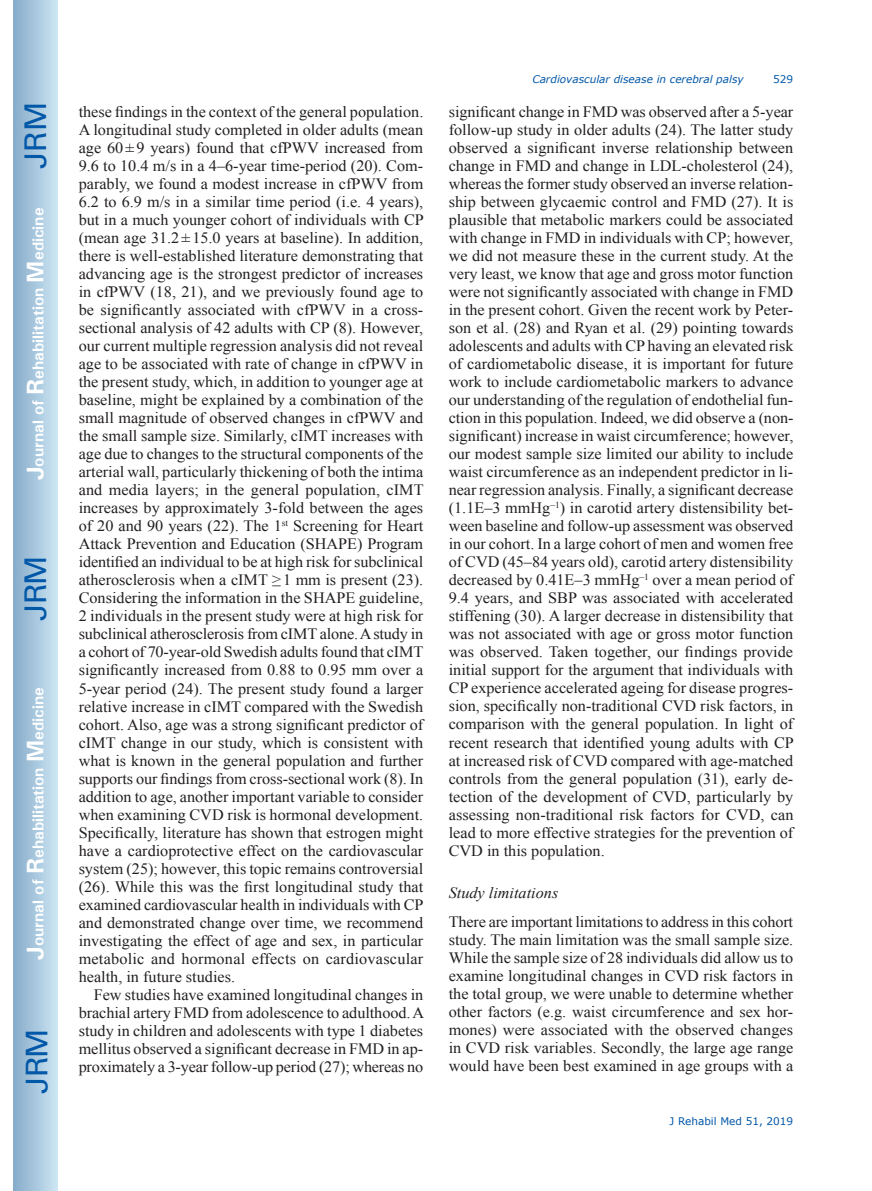
<style>
.page{position:relative;width:872px;height:1191px;background:#fff}
.page>*{position:absolute;margin:0;border:0;box-sizing:border-box;transform-origin:0 0}
.t1{font:30px "Univers";letter-spacing:-.03em;color:#0157a8}
.t2{font:15.75px/18px "Times New Roman";color:#231f20;text-align:justify}
.t3{font:700 15.75px "Univers";color:#fff}
.t4{font:italic 15.75px "Times New Roman";color:#231f20}
.t5{font:italic 10.5px "Verdana";color:#0157a8}
.t6{font:10.5px "Verdana";color:#0157a8}
.s1{font-size:24px}
</style>
<div class="page">
<div style="left:14px;top:0;width:43px;height:1191px;background:linear-gradient(to right,#88acca,#cbe5f2)"></div>
<h1 class="t1" style="left:18px;top:169px;width:68px;rotate:-90deg">JRM</h1>
<p class="t3" style="left:28px;top:480px;width:274px;rotate:-90deg"><span class="s1">J</span>ournal of <span class="s1">R</span>ehabilitation <span class="s1">M</span>edicine</p>
<h1 class="t1" style="left:18px;top:620px;width:67px;rotate:-90deg">JRM</h1>
<p class="t3" style="left:28px;top:959px;width:274px;rotate:-90deg"><span class="s1">J</span>ournal of <span class="s1">R</span>ehabilitation <span class="s1">M</span>edicine</p>
<h1 class="t1" style="left:19px;top:1093px;width:67px;rotate:-90deg">JRM</h1>
<p class="t2" style="left:79px;top:103px;width:347px">these findings in the context of the general population.<br>A longitudinal study completed in older adults (mean age 60±9 years) found that cfPWV increased from 9.6 to 10.4 m/s in a 4–6-year time-period (20). Com&shy;parably, we found a modest increase in cfPWV from 6.2 to 6.9 m/s in a similar time period (i.e. 4 years), but in a much younger cohort of individuals with CP (mean age 31.2±15.0 years at baseline). In addition, there is well-established literature demonstrating that advancing age is the strongest predictor of increases in cfPWV (18, 21), and we previously found age to be significantly associated with cfPWV in a cross&shy;sectional analysis of 42 adults with CP (8). However, our current multiple regression analysis did not reveal age to be associated with rate of change in cfPWV in the present study, which, in addition to younger age at baseline, might be explained by a combination of the small magnitude of observed changes in cfPWV and the small sample size. Similarly, cIMT increases with age due to changes to the structural components of the arterial wall, particularly thickening of both the intima and media layers; in the general population, cIMT increases by approximately 3-fold between the ages of 20 and 90 years (22). The 1<sup>st</sup> Screening for Heart Attack Prevention and Education (SHAPE) Program identified an individual to be at high risk for subclinical atherosclerosis when a cIMT ≥1 mm is present (23).<br>Considering the information in the SHAPE guideline, 2 individuals in the present study were at high risk for subclinical atherosclerosis from cIMT alone. A study in a cohort of 70-year-old Swedish adults found that cIMT significantly increased from 0.88 to 0.95 mm over a 5-year period (24). The present study found a larger relative increase in cIMT compared with the Swedish cohort. Also, age was a strong significant predictor of cIMT change in our study, which is consistent with what is known in the general population and further supports our findings from cross-sectional work (8). In addition to age, another important variable to consider when examining CVD risk is hormonal development.<br>Specifically, literature has shown that estrogen might have a cardioprotective effect on the cardiovascular system (25); however, this topic remains controversial (26). While this was the first longitudinal study that examined cardiovascular health in individuals with CP and demonstrated change over time, we recommend investigating the effect of age and sex, in particular metabolic and hormonal effects on cardiovascular health, in future studies.</p>
<p class="t2" style="left:79px;top:985px;width:347px;text-indent:15px">Few studies have examined longitudinal changes in brachial artery FMD from adolescence to adulthood. A study in children and adolescents with type 1 diabetes mellitus observed a significant decrease in FMD in ap&shy;proximately a 3-year follow-up period (27); whereas no</p>
<p class="t5" style="left:532px;top:72px;width:213px">Cardiovascular disease in cerebral palsy</p>
<p class="t6" style="left:773px;top:72px;width:22px">529</p>
<p class="t2" style="left:449px;top:103px;width:347px">significant change in FMD was observed after a 5-year follow-up study in older adults (24). The latter study observed a significant inverse relationship between change in FMD and change in LDL-cholesterol (24), whereas the former study observed an inverse relation&shy;ship between glycaemic control and FMD (27). It is plausible that metabolic markers could be associated with change in FMD in individuals with CP; however, we did not measure these in the current study. At the very least, we know that age and gross motor function were not significantly associated with change in FMD in the present cohort. Given the recent work by Peter&shy;son et al. (28) and Ryan et al. (29) pointing towards adolescents and adults with CP having an elevated risk of cardiometabolic disease, it is important for future work to include cardiometabolic markers to advance our understanding of the regulation of endothelial fun&shy;ction in this population. Indeed, we did observe a (non&shy;significant) increase in waist circumference; however, our modest sample size limited our ability to include waist circumference as an independent predictor in li&shy;near regression analysis. Finally, a significant decrease (1.1E–3 mmHg<sup>–1</sup>) in carotid artery distensibility bet&shy;ween baseline and follow-up assessment was observed in our cohort. In a large cohort of men and women free of CVD (45–84 years old), carotid artery distensibility decreased by 0.41E–3 mmHg<sup>–1</sup> over a mean period of 9.4 years, and SBP was associated with accelerated stiffening (30). A larger decrease in distensibility that was not associated with age or gross motor function was observed. Taken together, our findings provide initial support for the argument that individuals with CP experience accelerated ageing for disease progres&shy;sion, specifically non-traditional CVD risk factors, in comparison with the general population. In light of recent research that identified young adults with CP at increased risk of CVD compared with age-matched controls from the general population (31), early de&shy;tection of the development of CVD, particularly by assessing non-traditional risk factors for CVD, can lead to more effective strategies for the prevention of CVD in this population.</p>
<p class="t4" style="left:449px;top:882px;width:111px">Study limitations</p>
<p class="t2" style="left:449px;top:912px;width:346px">There are important limitations to address in this cohort study. The main limitation was the small sample size.<br>While the sample size of 28 individuals did allow us to examine longitudinal changes in CVD risk factors in the total group, we were unable to determine whether other factors (e.g. waist circumference and sex hor&shy;mones) were associated with the observed changes in CVD risk variables. Secondly, the large age range would have been best examined in age groups with a</p>
<p class="t6" style="left:669px;top:1114px;width:125px">J Rehabil Med 51, 2019</p>
</div>
